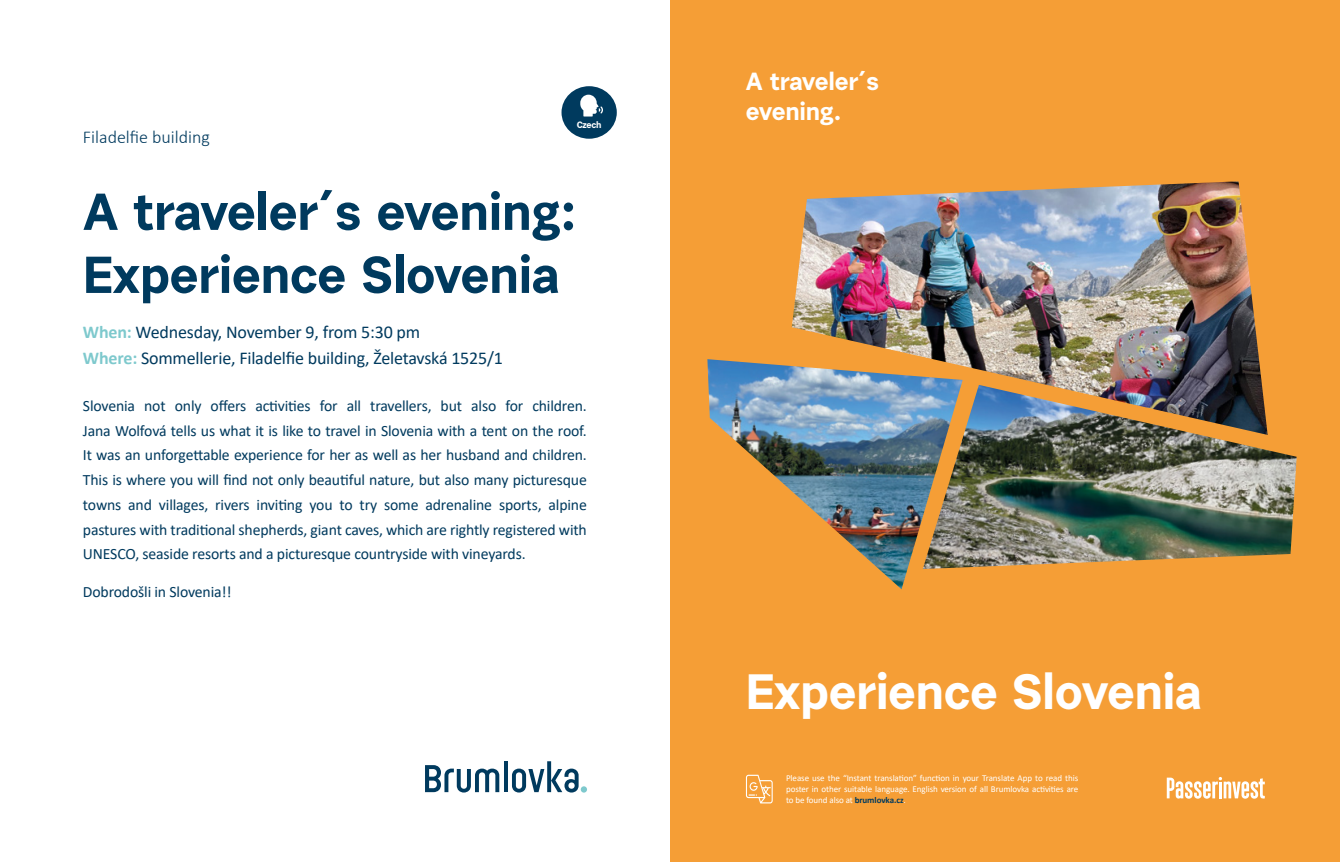
<style>
.page{position:relative;width:1340px;height:862px;background:#fff}
.page>*{position:absolute;margin:0;border:0;box-sizing:border-box;transform-origin:0 0}
.t1{font:700 51.75px/63px "Urban Grotesk Re Bo";letter-spacing:-.01em;color:#003a5e}
.t2{font:700 49.5px "Urban Grotesk Re Bo";letter-spacing:-.01em;color:#fff}
.t3{font:700 24.75px/29.7px "Urban Grotesk Re Bo";letter-spacing:-.01em;color:#fff}
.t4{font:18px/26.3px "Calibri";letter-spacing:-.01em;color:#003a5e}
.t5{font:300 18px "Calibri";color:#003a5e}
.t6{font:15.75px/24.8px "Calibri";letter-spacing:-.01em;color:#003a5e;text-align:justify}
.t7{font:700 9.22px "Urban Grotesk Re Bo";letter-spacing:-.025em;color:#fff}
.t8{font:9px/10.8px "Calibri";letter-spacing:-.01em;color:#fff;text-align:justify}
.s1{font-weight:700;color:#7ec9cd}
.s2{font-weight:700;color:#003a5e}
</style>
<div class="page">
<div style="left:670px;top:0;width:669px;height:861px;background:#f59e36"></div>
<svg style="left:425px;top:765px;width:74px;height:27px"></svg>
<svg style="left:504px;top:761px;width:3px;height:30px"></svg>
<svg style="left:512px;top:761px;width:66px;height:31px"></svg>
<svg style="left:580px;top:785px;width:7px;height:7px"></svg>
<svg style="left:746px;top:774px;width:26px;height:29px"></svg>
<svg style="left:1166px;top:777px;width:98px;height:21px"></svg>
<img style="left:791px;top:181px;width:471px;height:203px">
<img style="left:962px;top:384px;width:334px;height:184px">
<img style="left:707px;top:359px;width:255px;height:230px">
<div style="left:561px;top:86px;width:56px;height:53px;background:#003a5e;border-radius:50%"></div>
<svg style="left:580px;top:95px;width:23px;height:21px"></svg>
<p class="t5" style="left:83px;top:126px;width:129px">Filadelfie building</p>
<p class="t7" style="left:576px;top:118px;width:26px">Czech</p>
<h1 class="t1" style="left:83px;top:179px;width:495px">A traveler´s evening:<br>Experience Slovenia</h1>
<p class="t4" style="left:83px;top:318px;width:421px"><span class="s1">When:</span> Wednesday, November 9, from 5:30 pm<br><span class="s1">Where:</span> Sommellerie, Filadelfie building, Želetavská 1525/1</p>
<p class="t6" style="left:83px;top:392px;width:505px">Slovenia not only offers activities for all travellers, but also for children.<br>Jana Wolfová tells us what it is like to travel in Slovenia with a tent on the roof.<br>It was an unforgettable experience for her as well as her husband and children.<br>This is where you will find not only beautiful nature, but also many picturesque towns and villages, rivers inviting you to try some adrenaline sports, alpine pastures with traditional shepherds, giant caves, which are rightly registered with UNESCO, seaside resorts and a picturesque countryside with vineyards.</p>
<p class="t6" style="left:83px;top:578px;width:150px">Dobrodošli in Slovenia!!</p>
<h3 class="t3" style="left:746px;top:66px;width:135px">A traveler´s evening.</h3>
<h2 class="t2" style="left:746px;top:659px;width:457px">Experience Slovenia</h2>
<p class="t8" style="left:786px;top:772px;width:294px">Please use the “Instant translation” function in your Translate App to read this poster in other suitable language. English version of all Brumlovka activities are to be found also at <span class="s2">brumlovka.cz</span>.</p>
</div>
